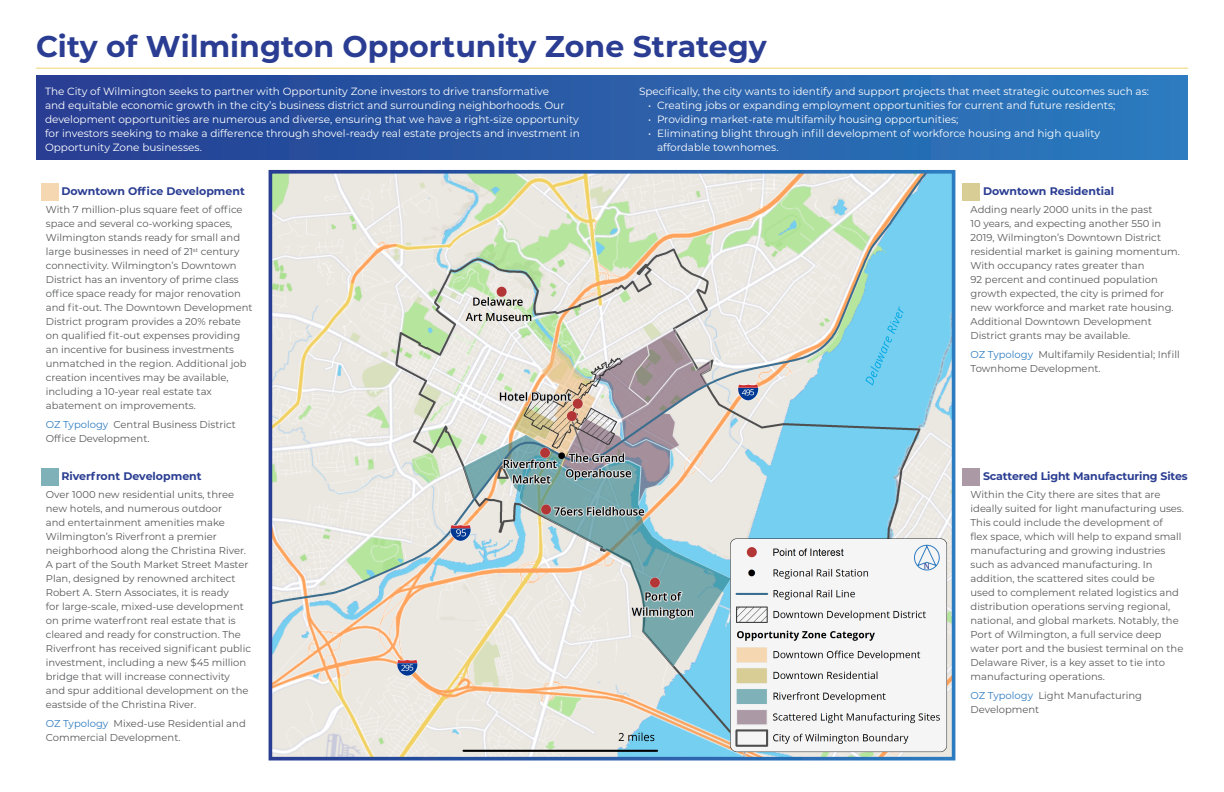
<style>
.page{position:relative;width:1224px;height:792px;background:#fff}
.page>*{position:absolute;margin:0;border:0;box-sizing:border-box;transform-origin:0 0}
.t1{font:700 30px "Montserrat";color:#2a3d92}
.t2{font:700 11px "Montserrat";color:#2a3d92}
.t3{font:10.5px/14px "Montserrat";color:#fff}
.t4{font:10px/14px "Montserrat";color:#58595b}
.t5{font:9.5px "Calibri";color:#2a3d92}
.s1{color:#2f7cc0}
</style>
<div class="page">
<div style="left:36px;top:75px;width:1152px;height:85px;background:linear-gradient(to right,#273e91,#2c7cbf)"></div>
<img style="left:274px;top:175px;width:676px;height:581px">
<div style="left:269px;top:170px;width:686px;height:591px;border:4px solid #fff"></div>
<hr style="left:36px;top:68px;width:1152px;height:1px;background:#efd46e">
<svg style="left:913px;top:544px;width:27px;height:27px"></svg>
<div style="left:41px;top:183px;width:18px;height:18px;background:#f5d7b1"></div>
<div style="left:41px;top:468px;width:18px;height:18px;background:#7fb1b8"></div>
<div style="left:962px;top:183px;width:18px;height:18px;background:#d8cd95"></div>
<div style="left:962px;top:468px;width:18px;height:18px;background:#ab99a5"></div>
<p class="t1" style="left:36px;top:25px;width:732px">City of Wilmington Opportunity Zone Strategy</p>
<p class="t3" style="left:45px;top:84px;width:536px">The City of Wilmington seeks to partner with Opportunity Zone investors to drive transformative<br>and equitable economic growth in the city’s business district and surrounding neighborhoods. Our development opportunities are numerous and diverse, ensuring that we have a right-size opportunity for investors seeking to make a difference through shovel-ready real estate projects and investment in Opportunity Zone businesses.</p>
<p class="t3" style="left:639px;top:84px;width:512px">Specifically, the city wants to identify and support projects that meet strategic outcomes such as:</p>
<p class="t3" style="left:648px;top:98px;width:469px">• Creating jobs or expanding employment opportunities for current and future residents;</p>
<p class="t3" style="left:648px;top:112px;width:312px">• Providing market-rate multifamily housing opportunities;</p>
<p class="t3" style="left:657px;top:126px;width:445px;text-indent:-9px">• Eliminating blight through infill development of workforce housing and high quality affordable townhomes.</p>
<p class="t2" style="left:61px;top:183px;width:185px">Downtown Office Development</p>
<p class="t4" style="left:46px;top:202px;width:208px">With 7 million-plus square feet of office space and several co-working spaces, Wilmington stands ready for small and large businesses in need of 21<sup>st</sup> century connectivity. Wilmington’s Downtown District has an inventory of prime class office space ready for major renovation and fit-out. The Downtown Development District program provides a 20% rebate on qualified fit-out expenses providing an incentive for business investments unmatched in the region. Additional job creation incentives may be available, including a 10-year real estate tax abatement on improvements.</p>
<p class="t4" style="left:46px;top:417px;width:192px"><span class="s1">OZ Typology</span> Central Business District<br>Office Development.</p>
<p class="t2" style="left:61px;top:468px;width:142px">Riverfront Development</p>
<p class="t4" style="left:46px;top:487px;width:207px">Over 1000 new residential units, three new hotels, and numerous outdoor<br>and entertainment amenities make Wilmington’s Riverfront a premier neighborhood along the Christina River.<br>A part of the South Market Street Master Plan, designed by renowned architect Robert A. Stern Associates, it is ready<br>for large-scale, mixed-use development on prime waterfront real estate that is cleared and ready for construction. The Riverfront has received significant public investment, including a new $45 million bridge that will increase connectivity and spur additional development on the eastside of the Christina River.</p>
<p class="t4" style="left:46px;top:716px;width:201px"><span class="s1">OZ Typology</span> Mixed-use Residential and<br>Commercial Development.</p>
<p class="t5" style="left:924px;top:560px;width:8px">N</p>
<p class="t2" style="left:983px;top:183px;width:133px">Downtown Residential</p>
<p class="t4" style="left:971px;top:202px;width:211px">Adding nearly 2000 units in the past<br>10 years, and expecting another 550 in 2019, Wilmington’s Downtown District residential market is gaining momentum.<br>With occupancy rates greater than<br>92 percent and continued population growth expected, the city is primed for new workforce and market rate housing.<br>Additional Downtown Development District grants may be available.</p>
<p class="t4" style="left:971px;top:347px;width:211px"><span class="s1">OZ Typology</span> Multifamily Residential; Infill<br>Townhome Development.</p>
<p class="t2" style="left:983px;top:468px;width:206px">Scattered Light Manufacturing Sites</p>
<p class="t4" style="left:971px;top:487px;width:215px">Within the City there are sites that are ideally suited for light manufacturing uses.<br>This could include the development of<br>flex space, which will help to expand small manufacturing and growing industries such as advanced manufacturing. In addition, the scattered sites could be<br>used to complement related logistics and distribution operations serving regional, national, and global markets. Notably, the Port of Wilmington, a full service deep water port and the busiest terminal on the Delaware River, is a key asset to tie into manufacturing operations.</p>
<p class="t4" style="left:971px;top:688px;width:173px"><span class="s1">OZ Typology</span> Light Manufacturing<br>Development</p>
</div>
